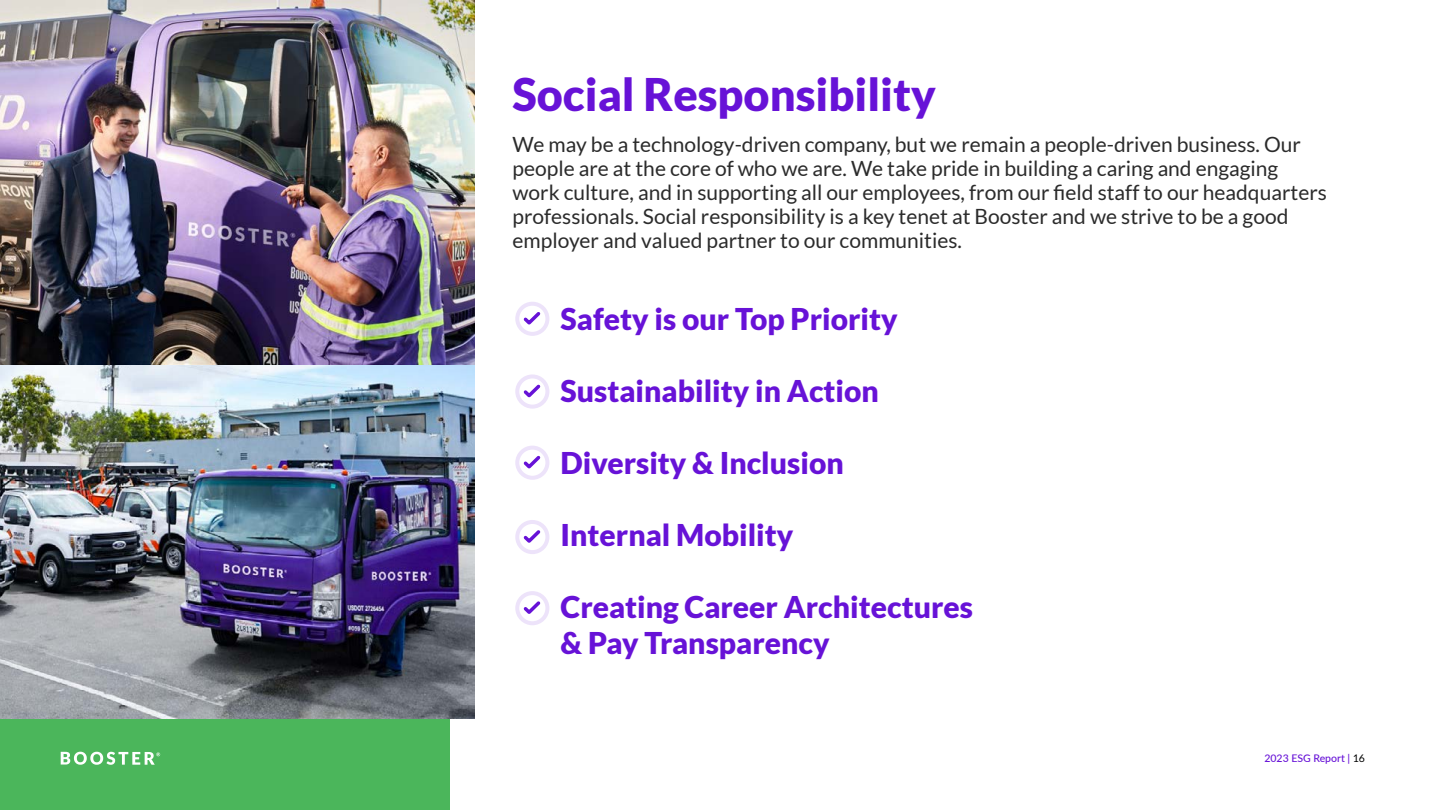
<style>
.page{position:relative;width:1440px;height:810px;background:#fff}
.page>*{position:absolute;margin:0;border:0;box-sizing:border-box;transform-origin:0 0}
.t1{font:900 45px "Lato";color:#6712d7}
.t2{font:900 30px/36px "Lato";color:#6712d7}
.t3{font:21px/24px "Lato";color:#2b2b2b}
.t4{font:500 10.5px "Lato";color:#6712d7}
.s1{font-weight:400;color:#000}
</style>
<div class="page">
<div style="left:0;top:0;width:450px;height:810px;background:#4bb65b"></div>
<img style="left:0;top:0;width:475px;height:718px">
<svg style="left:61px;top:752px;width:100px;height:13px"></svg>
<div style="left:515px;top:302px;width:34px;height:34px;background:#ede3fa;border-radius:50%"></div>
<div style="left:519px;top:306px;width:26px;height:26px;background:#fff;border-radius:50%"></div>
<svg style="left:521px;top:309px;width:22px;height:19px"></svg>
<div style="left:515px;top:374px;width:34px;height:35px;background:#ede3fa;border-radius:50%"></div>
<div style="left:519px;top:378px;width:26px;height:27px;background:#fff;border-radius:50%"></div>
<svg style="left:521px;top:381px;width:22px;height:19px"></svg>
<div style="left:515px;top:446px;width:34px;height:34px;background:#ede3fa;border-radius:50%"></div>
<div style="left:519px;top:450px;width:26px;height:26px;background:#fff;border-radius:50%"></div>
<svg style="left:521px;top:453px;width:22px;height:19px"></svg>
<div style="left:515px;top:520px;width:34px;height:34px;background:#ede3fa;border-radius:50%"></div>
<div style="left:519px;top:524px;width:26px;height:26px;background:#fff;border-radius:50%"></div>
<svg style="left:521px;top:527px;width:20px;height:19px"></svg>
<div style="left:515px;top:591px;width:34px;height:34px;background:#ede3fa;border-radius:50%"></div>
<div style="left:519px;top:595px;width:26px;height:26px;background:#fff;border-radius:50%"></div>
<svg style="left:521px;top:598px;width:20px;height:19px"></svg>
<h1 class="t1" style="left:512px;top:68px;width:425px">Social Responsibility</h1>
<p class="t3" style="left:512px;top:132px;width:816px">We may be a technology-driven company, but we remain a people-driven business. Our people are at the core of who we are. We take pride in building a caring and engaging work culture, and in supporting all our employees, from our field staff to our headquarters professionals. Social responsibility is a key tenet at Booster and we strive to be a good employer and valued partner to our communities.</p>
<h2 class="t2" style="left:561px;top:300px;width:339px">Safety is our Top Priority</h2>
<h2 class="t2" style="left:561px;top:372px;width:320px">Sustainability in Action</h2>
<h2 class="t2" style="left:561px;top:444px;width:285px">Diversity &amp; Inclusion</h2>
<h2 class="t2" style="left:561px;top:516px;width:234px">Internal Mobility</h2>
<h2 class="t2" style="left:561px;top:588px;width:414px">Creating Career Architectures &amp; Pay Transparency</h2>
<p class="t4" style="left:1264px;top:751px;width:102px">2023 ESG Report | <span class="s1">16</span></p>
</div>
